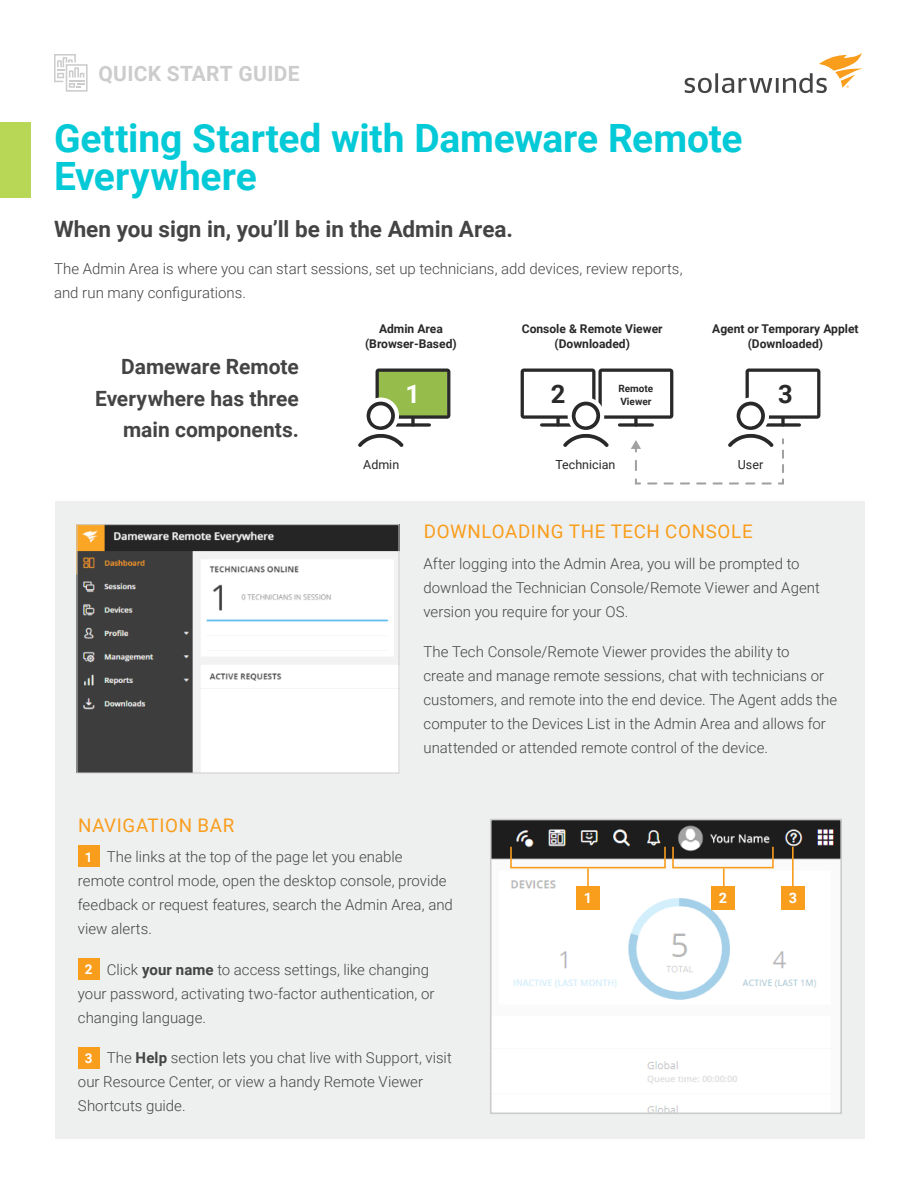
<style>
.page{position:relative;width:918px;height:1188px;background:#fff}
.page>*{position:absolute;margin:0;border:0;box-sizing:border-box;transform-origin:0 0}
.Name_of_Datasheet{font:700 39px/37.5px "Roboto";letter-spacing:-.005em;color:#04c9d7}
.t1{font:700 25.5px "Roboto";color:#292929}
.t2{font:700 25.5px "Roboto";color:#fff}
.Name_of_Datasheet-2{font:700 22.5px "Roboto";color:#444}
.Body_Copy{font:700 21px/31.5px "Roboto";color:#444;text-align:right}
.Section_Title{font:700 21px "Roboto";letter-spacing:.015em;color:#ccc}
.Section_Headline{font:18.75px "Roboto";letter-spacing:.035em;color:#f99d1c}
.Body_Copy-2{font:300 15px/24px "Roboto";color:#444}
.Body_Copy-3{font:700 14.4px "Roboto";color:#fff}
.Body_Copy-4{font:700 13.5px "Roboto";color:#fff}
.t3{font:12.45px "Roboto";color:#292929}
.t4{font:700 12.15px/14.5px "Roboto";color:#292929;text-align:center}
.t5{font:700 10.05px "Roboto";color:#292929}
.s1{font-weight:700}
</style>
<div class="page">
<div style="left:55px;top:501px;width:810px;height:637px;background:#eef0f0"></div>
<div style="left:78px;top:846px;width:21px;height:21px;background:#f99d1c"></div>
<div style="left:78px;top:958px;width:21px;height:22px;background:#f99d1c"></div>
<div style="left:78px;top:1047px;width:21px;height:22px;background:#f99d1c"></div>
<img style="left:493px;top:822px;width:346px;height:289px">
<div style="left:490px;top:819px;width:352px;height:295px;border:2px solid #ccc"></div>
<img style="left:78px;top:526px;width:320px;height:245px">
<div style="left:76px;top:524px;width:324px;height:249px;border:1px solid #ccc"></div>
<div style="left:510px;top:846px;width:156px;height:22px;border:2px solid #f99d1c"></div>
<div style="left:672px;top:846px;width:102px;height:22px;border:2px solid #f99d1c"></div>
<hr style="left:792px;top:847px;width:2px;height:41px;background:#f99d1c">
<hr style="left:723px;top:868px;width:2px;height:23px;background:#f99d1c">
<hr style="left:587px;top:868px;width:2px;height:23px;background:#f99d1c">
<svg style="left:358px;top:369px;width:92px;height:78px"></svg>
<div style="left:371px;top:407px;width:19px;height:19px;background:#fff;border-radius:50%"></div>
<svg style="left:521px;top:369px;width:299px;height:116px"></svg>
<div style="left:576px;top:407px;width:19px;height:19px;background:#fff;border-radius:50%"></div>
<div style="left:576px;top:886px;width:24px;height:23px;background:#f99d1c"></div>
<div style="left:711px;top:886px;width:23px;height:23px;background:#f99d1c"></div>
<div style="left:781px;top:886px;width:23px;height:23px;background:#f99d1c"></div>
<svg style="left:54px;top:54px;width:34px;height:38px"></svg>
<svg style="left:685px;top:53px;width:178px;height:40px"></svg>
<div style="left:0;top:123px;width:30px;height:75px;background:#b8d757"></div>
<p class="Section_Title" style="left:98px;top:59px;width:203px">QUICK START GUIDE</p>
<p class="Name_of_Datasheet" style="left:54px;top:118px;width:690px">Getting Started with Dameware Remote<br>Everywhere</p>
<p class="Name_of_Datasheet-2" style="left:54px;top:213px;width:461px">When you sign in, you’ll be in the Admin Area.</p>
<p class="Body_Copy-2" style="left:54px;top:256px;width:630px">The Admin Area is where you can start sessions, set up technicians, add devices, review reports, and run many configurations.</p>
<p class="t4" style="left:365px;top:321px;width:93px">Admin Area (Browser-Based)</p>
<p class="t4" style="left:522px;top:321px;width:142px">Console &amp; Remote Viewer (Downloaded)</p>
<p class="t5" style="left:618px;top:382px;width:36px">Remote</p>
<p class="Body_Copy" style="left:95px;top:350px;width:205px">Dameware Remote<br>Everywhere has three main components.</p>
<p class="t1" style="left:551px;top:376px;width:16px">2</p>
<p class="t2" style="left:406px;top:376px;width:16px">1</p>
<p class="t5" style="left:620px;top:394px;width:33px">Viewer</p>
<p class="t3" style="left:363px;top:455px;width:38px">Admin</p>
<p class="t3" style="left:555px;top:455px;width:62px">Technician</p>
<p class="t4" style="left:712px;top:321px;width:148px">Agent or Temporary Applet (Downloaded)</p>
<p class="t1" style="left:778px;top:376px;width:16px">3</p>
<p class="t3" style="left:738px;top:455px;width:27px">User</p>
<p class="Section_Headline" style="left:424px;top:518px;width:330px">DOWNLOADING THE TECH CONSOLE</p>
<p class="Body_Copy-2" style="left:424px;top:551px;width:398px">After logging into the Admin Area, you will be prompted to download the Technician Console/Remote Viewer and Agent version you require for your OS.</p>
<p class="Body_Copy-2" style="left:424px;top:639px;width:415px">The Tech Console/Remote Viewer provides the ability to<br>create and manage remote sessions, chat with technicians or customers, and remote into the end device. The Agent adds the computer to the Devices List in the Admin Area and allows for unattended or attended remote control of the device.</p>
<p class="Section_Headline" style="left:78px;top:812px;width:158px">NAVIGATION BAR</p>
<p class="Body_Copy-4" style="left:85px;top:847px;width:9px">1</p>
<p class="Body_Copy-2" style="left:78px;top:844px;width:377px;text-indent:29px">The links at the top of the page let you enable<br>remote control mode, open the desktop console, provide feedback or request features, search the Admin Area, and view alerts.</p>
<p class="Body_Copy-4" style="left:85px;top:960px;width:9px">2</p>
<p class="Body_Copy-2" style="left:78px;top:957px;width:358px;text-indent:29px">Click <span class="s1">your name</span> to access settings, like changing your password, activating two-factor authentication, or changing language.</p>
<p class="Body_Copy-4" style="left:85px;top:1049px;width:9px">3</p>
<p class="Body_Copy-2" style="left:78px;top:1045px;width:375px;text-indent:29px">The <span class="s1">Help</span> section lets you chat live with Support, visit our Resource Center, or view a handy Remote Viewer<br>Shortcuts guide.</p>
<p class="Body_Copy-3" style="left:584px;top:888px;width:10px">1</p>
<p class="Body_Copy-3" style="left:719px;top:888px;width:10px">2</p>
<p class="Body_Copy-3" style="left:789px;top:888px;width:10px">3</p>
</div>
